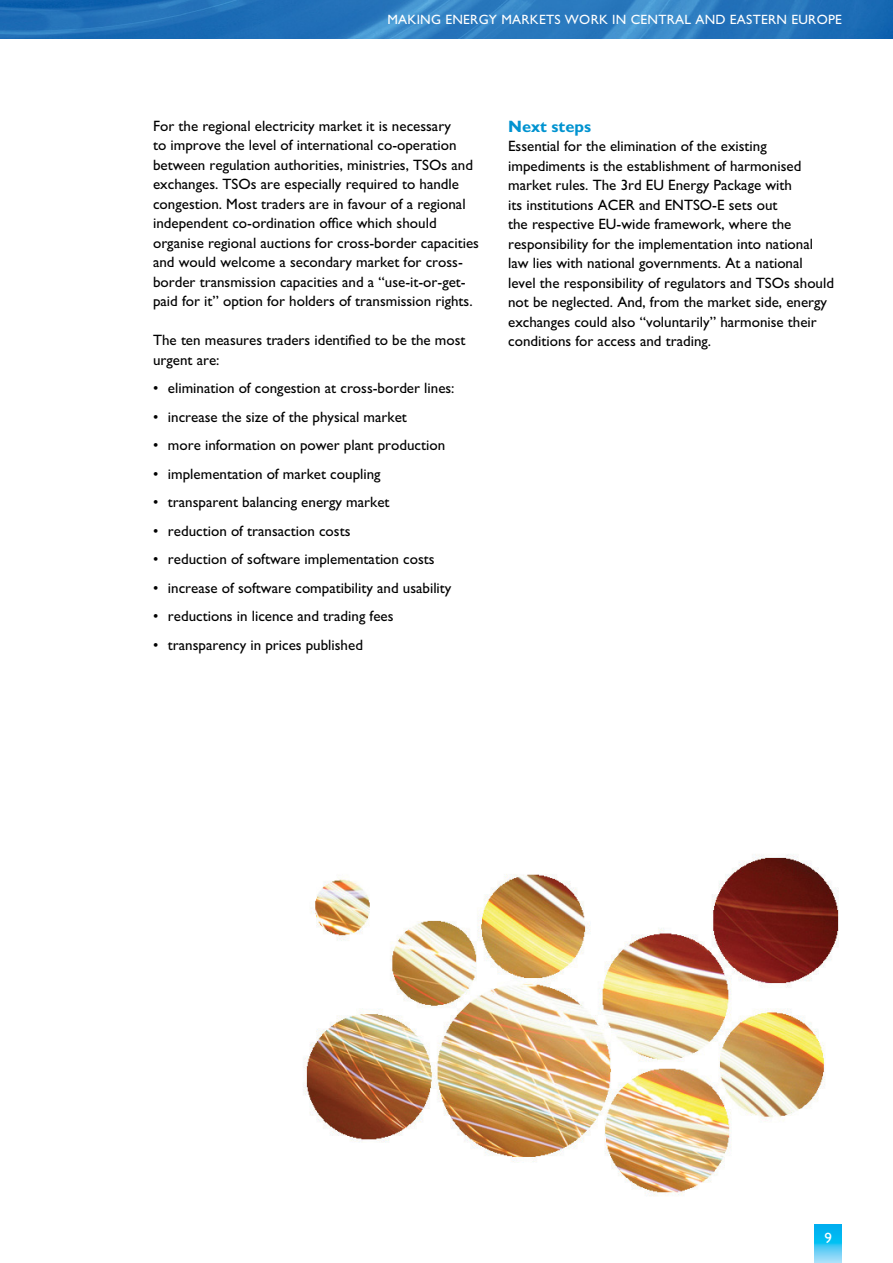
<style>
.page{position:relative;width:893px;height:1263px;background:#fff}
.page>*{position:absolute;margin:0;border:0;box-sizing:border-box;transform-origin:0 0}
.t1{font:700 16.5px "M Gill Sans";color:#0093d0}
.t2{font:15px/19.5px "M Gill Sans";color:#000}
.t3{font:15px "M Gill Sans";color:#fff}
.t4{font:13.5px "M Gill Sans";letter-spacing:.02em;color:#fff}
</style>
<div class="page">
<img style="left:0;top:0;width:893px;height:38px">
<svg style="left:815px;top:1225px;width:27px;height:38px"></svg>
<img style="left:304px;top:854px;width:535px;height:342px">
<p class="t4" style="left:387px;top:12px;width:456px">MAKING ENERGY MARKETS WORK IN CENTRAL AND EASTERN EUROPE</p>
<p class="t2" style="left:153px;top:116px;width:327px">For the regional electricity market it is necessary<br>to improve the level of international co-operation between regulation authorities, ministries, TSOs and exchanges. TSOs are especially required to handle congestion. Most traders are in favour of a regional independent co-ordination office which should organise regional auctions for cross-border capacities and would welcome a secondary market for cross&shy;border transmission capacities and a “use-it-or-get&shy;paid for it” option for holders of transmission rights.</p>
<p class="t2" style="left:153px;top:330px;width:314px">The ten measures traders identified to be the most urgent are:</p>
<p class="t2" style="left:153px;top:378px;width:303px">• elimination of congestion at cross-border lines:</p>
<p class="t2" style="left:153px;top:407px;width:255px">• increase the size of the physical market</p>
<p class="t2" style="left:153px;top:435px;width:294px">• more information on power plant production</p>
<p class="t2" style="left:153px;top:464px;width:229px">• implementation of market coupling</p>
<p class="t2" style="left:153px;top:492px;width:238px">• transparent balancing energy market</p>
<p class="t2" style="left:153px;top:521px;width:199px">• reduction of transaction costs</p>
<p class="t2" style="left:153px;top:549px;width:283px">• reduction of software implementation costs</p>
<p class="t2" style="left:153px;top:578px;width:300px">• increase of software compatibility and usability</p>
<p class="t2" style="left:153px;top:606px;width:242px">• reductions in licence and trading fees</p>
<p class="t2" style="left:153px;top:635px;width:211px">• transparency in prices published</p>
<p class="t1" style="left:508px;top:117px;width:84px">Next steps</p>
<p class="t2" style="left:508px;top:137px;width:327px">Essential for the elimination of the existing impediments is the establishment of harmonised market rules. The 3rd EU Energy Package with<br>its institutions ACER and ENTSO-E sets out<br>the respective EU-wide framework, where the responsibility for the implementation into national law lies with national governments. At a national level the responsibility of regulators and TSOs should not be neglected. And, from the market side, energy exchanges could also “voluntarily” harmonise their conditions for access and trading.</p>
<p class="t3" style="left:824px;top:1229px;width:9px">9</p>
</div>
